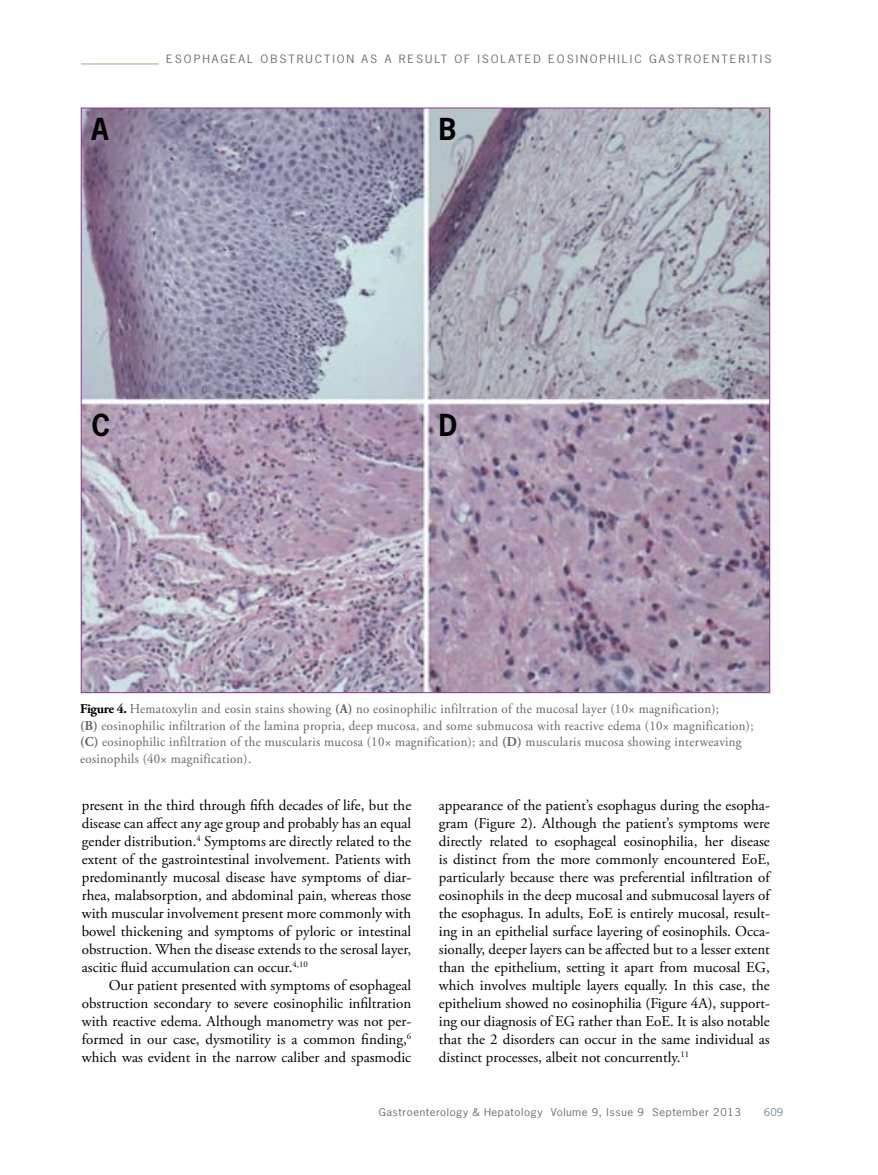
<style>
.page{position:relative;width:878px;height:1175px;background:#fff}
.page>*{position:absolute;margin:0;border:0;box-sizing:border-box;transform-origin:0 0}
.t1{font:700 28.5px "News Gothic Std";color:#000;scale:.95 1}
.t2{font:15px/18px "Adobe Garamond Pro";color:#000;text-align:justify}
.t3{font:13.5px/16.5px "Adobe Garamond Pro";letter-spacing:.025em;color:#636466;scale:.95 1}
.t4{font:10.8px "News Gothic Std";letter-spacing:.16em;color:#6d6e71;scale:1.11 1}
.t5{font:10.2px "News Gothic Std";letter-spacing:.05em;color:#6d6e71;scale:1.11 1}
.t6{font:10.2px "News Gothic Std";color:#738ba5;scale:1.11 1}
.s1{font-weight:700;color:#000}
.s2{font-weight:700}
</style>
<div class="page">
<hr style="left:81px;top:64px;width:78px;height:1px;background:#a5a876">
<img style="left:83px;top:110px;width:684px;height:581px">
<h1 class="t1" style="left:92px;top:110px;width:20px">A</h1>
<p class="t4" style="left:166px;top:52px;width:546px">ESOPHAGEAL OBSTRUCTION AS A RESULT OF ISOLATED EOSINOPHILIC GASTROENTERITIS</p>
<h1 class="t1" style="left:439px;top:110px;width:20px">B</h1>
<h1 class="t1" style="left:92px;top:406px;width:21px">C</h1>
<h1 class="t1" style="left:439px;top:406px;width:21px">D</h1>
<p class="t3" style="left:80px;top:701px;width:710px"><span class="s1">Figure 4.</span> Hematoxylin and eosin stains showing <span class="s2">(A)</span> no eosinophilic infiltration of the mucosal layer (10× magnification);<br><span class="s2">(B)</span> eosinophilic infiltration of the lamina propria, deep mucosa, and some submucosa with reactive edema (10× magnification); <span class="s2">(C)</span> eosinophilic infiltration of the muscularis mucosa (10× magnification); and <span class="s2">(D)</span> muscularis mucosa showing interweaving eosinophils (40× magnification).</p>
<p class="t2" style="left:82px;top:797px;width:331px">present in the third through fifth decades of life, but the disease can affect any age group and probably has an equal gender distribution.<sup>4</sup> Symptoms are directly related to the extent of the gastrointestinal involvement. Patients with predominantly mucosal disease have symptoms of diar&shy;rhea, malabsorption, and abdominal pain, whereas those with muscular involvement present more commonly with bowel thickening and symptoms of pyloric or intestinal obstruction. When the disease extends to the serosal layer, ascitic fluid accumulation can occur.<sup>4,10</sup></p>
<p class="t2" style="left:82px;top:977px;width:331px;text-indent:27px">Our patient presented with symptoms of esophageal obstruction secondary to severe eosinophilic infiltration with reactive edema. Although manometry was not per&shy;formed in our case, dysmotility is a common finding,<sup>6 </sup>which was evident in the narrow caliber and spasmodic</p>
<p class="t2" style="left:439px;top:797px;width:332px">appearance of the patient’s esophagus during the esopha&shy;gram (Figure 2). Although the patient’s symptoms were directly related to esophageal eosinophilia, her disease is distinct from the more commonly encountered EoE, particularly because there was preferential infiltration of eosinophils in the deep mucosal and submucosal layers of the esophagus. In adults, EoE is entirely mucosal, result&shy;ing in an epithelial surface layering of eosinophils. Occa&shy;sionally, deeper layers can be affected but to a lesser extent than the epithelium, setting it apart from mucosal EG, which involves multiple layers equally. In this case, the epithelium showed no eosinophilia (Figure 4A), support&shy;ing our diagnosis of EG rather than EoE. It is also notable that the 2 disorders can occur in the same individual as distinct processes, albeit not concurrently.<sup>11</sup></p>
<p class="t5" style="left:378px;top:1105px;width:328px">Gastroenterology &amp; Hepatology Volume 9, Issue 9 September 2013</p>
<p class="t6" style="left:764px;top:1105px;width:19px">609</p>
</div>
